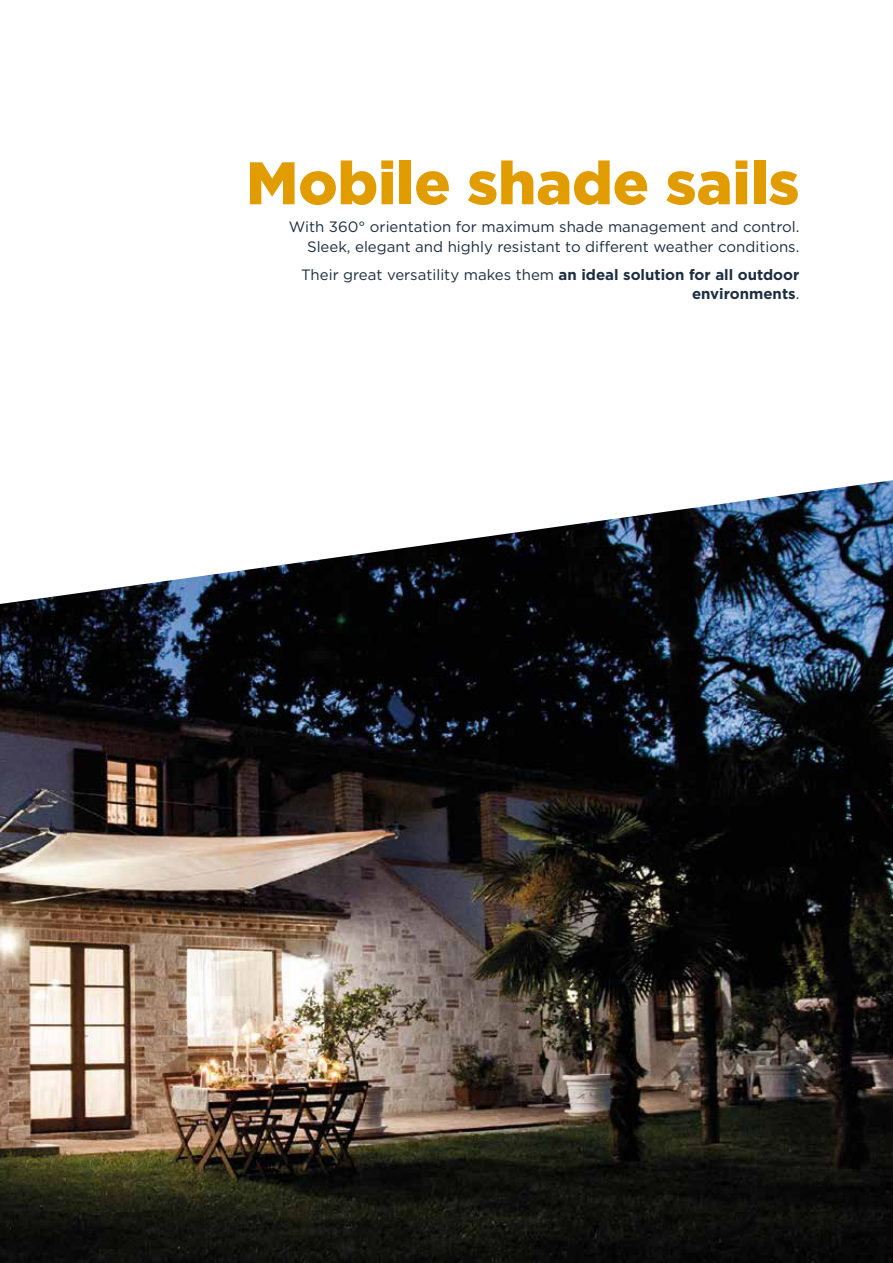
<style>
.page{position:relative;width:893px;height:1263px;background:#fff}
.page>*{position:absolute;margin:0;border:0;box-sizing:border-box;transform-origin:0 0}
.t1{font:900 60px "Gotham";color:#e19c00}
.t2{font:15px/19.5px "Gotham";color:#1c2e40;text-align:right}
.t3{font:700 15px/19.5px "Gotham";color:#1c2e40;text-align:right}
.s1{font-weight:400}
</style>
<div class="page">
<img style="left:0;top:480px;width:893px;height:783px">
<h1 class="t1" style="left:246px;top:142px;width:555px">Mobile shade sails</h1>
<p class="t2" style="left:289px;top:217px;width:512px">With 360° orientation for maximum shade management and control.<br>Sleek, elegant and highly resistant to different weather conditions.</p>
<p class="t3" style="left:301px;top:265px;width:500px"><span class="s1">Their great versatility makes them</span> an ideal solution for all outdoor environments<span class="s1">.</span></p>
</div>
